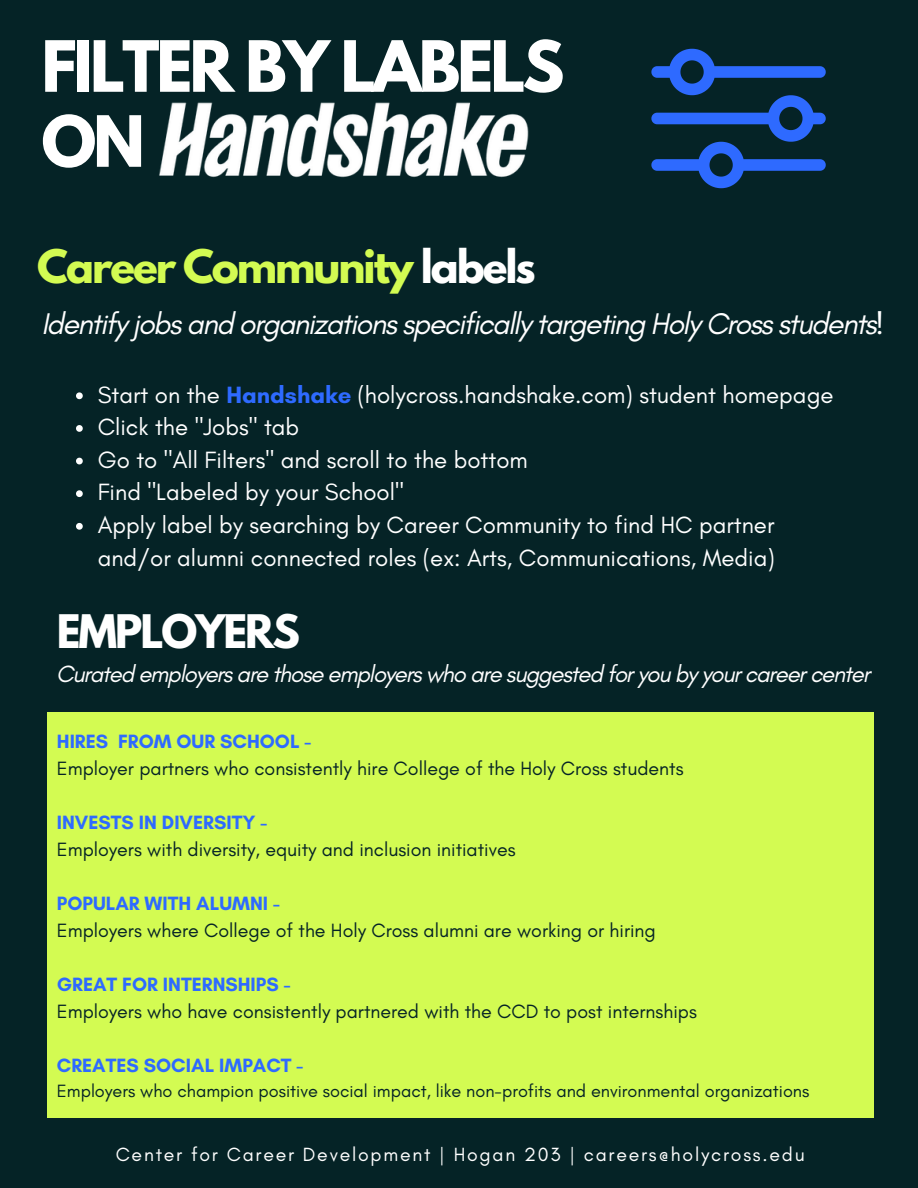
<style>
.page{position:relative;width:918px;height:1188px;background:#052326}
.page>*{position:absolute;margin:0;border:0;box-sizing:border-box;transform-origin:0 0}
.t1{font:700 62.55px "League Spartan";letter-spacing:-.05em;color:#fff}
.t2{font:700 40.95px "League Spartan";letter-spacing:-.05em;color:#d3fb52}
.t3{font:700 40.95px "League Spartan";letter-spacing:-.05em;color:#fff}
.t4{font:italic 30.45px "Glacial Indifference";letter-spacing:-.05em;color:#fff}
.t5{font:24px/32.7px "Glacial Indifference";color:#fff}
.t6{font:italic 24px "Glacial Indifference";letter-spacing:-.05em;color:#fff}
.t7{font:19.65px "Glacial Indifference";color:#052326}
.t8{font:700 19.65px "Glacial Indifference";color:#2e6aff}
.t9{font:19.5px "Glacial Indifference";letter-spacing:.09em;color:#fff}
.t10{font:18.15px "Glacial Indifference";color:#052326}
.s1{color:#fff}
.s2{font-weight:700;color:#2e6aff}
</style>
<div class="page">
<img style="left:159px;top:102px;width:370px;height:76px">
<div style="left:47px;top:713px;width:826px;height:405px;background:#d3fb52"></div>
<svg style="left:76px;top:392px;width:7px;height:7px"></svg>
<svg style="left:76px;top:425px;width:7px;height:7px"></svg>
<svg style="left:76px;top:458px;width:7px;height:6px"></svg>
<svg style="left:76px;top:490px;width:7px;height:7px"></svg>
<svg style="left:76px;top:523px;width:7px;height:7px"></svg>
<svg style="left:651px;top:49px;width:175px;height:139px"></svg>
<p class="t1" style="left:41px;top:35px;width:525px">FILTER BY LABELS</p>
<p class="t1" style="left:41px;top:110px;width:105px">ON</p>
<p class="t2" style="left:37px;top:246px;width:500px">Career Community <span class="s1">labels</span></p>
<p class="t4" style="left:41px;top:305px;width:844px">Identify jobs and organizations specifically targeting Holy Cross students!</p>
<p class="t5" style="left:98px;top:378px;width:737px">Start on the <span class="s2">Handshake</span> (holycross.handshake.com) student homepage</p>
<p class="t5" style="left:98px;top:410px;width:203px">Click the "Jobs" tab</p>
<p class="t5" style="left:98px;top:443px;width:432px">Go to "All Filters" and scroll to the bottom</p>
<p class="t5" style="left:98px;top:476px;width:308px">Find "Labeled by your School"</p>
<p class="t5" style="left:98px;top:508px;width:679px">Apply label by searching by Career Community to find HC partner and/or alumni connected roles (ex: Arts, Communications, Media)</p>
<p class="t3" style="left:57px;top:611px;width:245px">EMPLOYERS</p>
<p class="t6" style="left:56px;top:659px;width:815px">Curated employers are those employers who are suggested for you by your career center</p>
<p class="t8" style="left:57px;top:729px;width:256px">HIRES FROM OUR SCHOOL -</p>
<p class="t7" style="left:57px;top:756px;width:628px">Employer partners who consistently hire College of the Holy Cross students</p>
<p class="t8" style="left:57px;top:810px;width:212px">INVESTS IN DIVERSITY -</p>
<p class="t7" style="left:57px;top:837px;width:460px">Employers with diversity, equity and inclusion initiatives</p>
<p class="t8" style="left:57px;top:891px;width:224px">POPULAR WITH ALUMNI -</p>
<p class="t7" style="left:57px;top:918px;width:600px">Employers where College of the Holy Cross alumni are working or hiring</p>
<p class="t8" style="left:57px;top:972px;width:235px">GREAT FOR INTERNSHIPS -</p>
<p class="t7" style="left:57px;top:999px;width:642px">Employers who have consistently partnered with the CCD to post internships</p>
<p class="t8" style="left:57px;top:1053px;width:248px">CREATES SOCIAL IMPACT -</p>
<p class="t10" style="left:57px;top:1079px;width:754px">Employers who champion positive social impact, like non-profits and environmental organizations</p>
<p class="t9" style="left:116px;top:1142px;width:690px">Center for Career Development | Hogan 203 | careers@holycross.edu</p>
</div>
